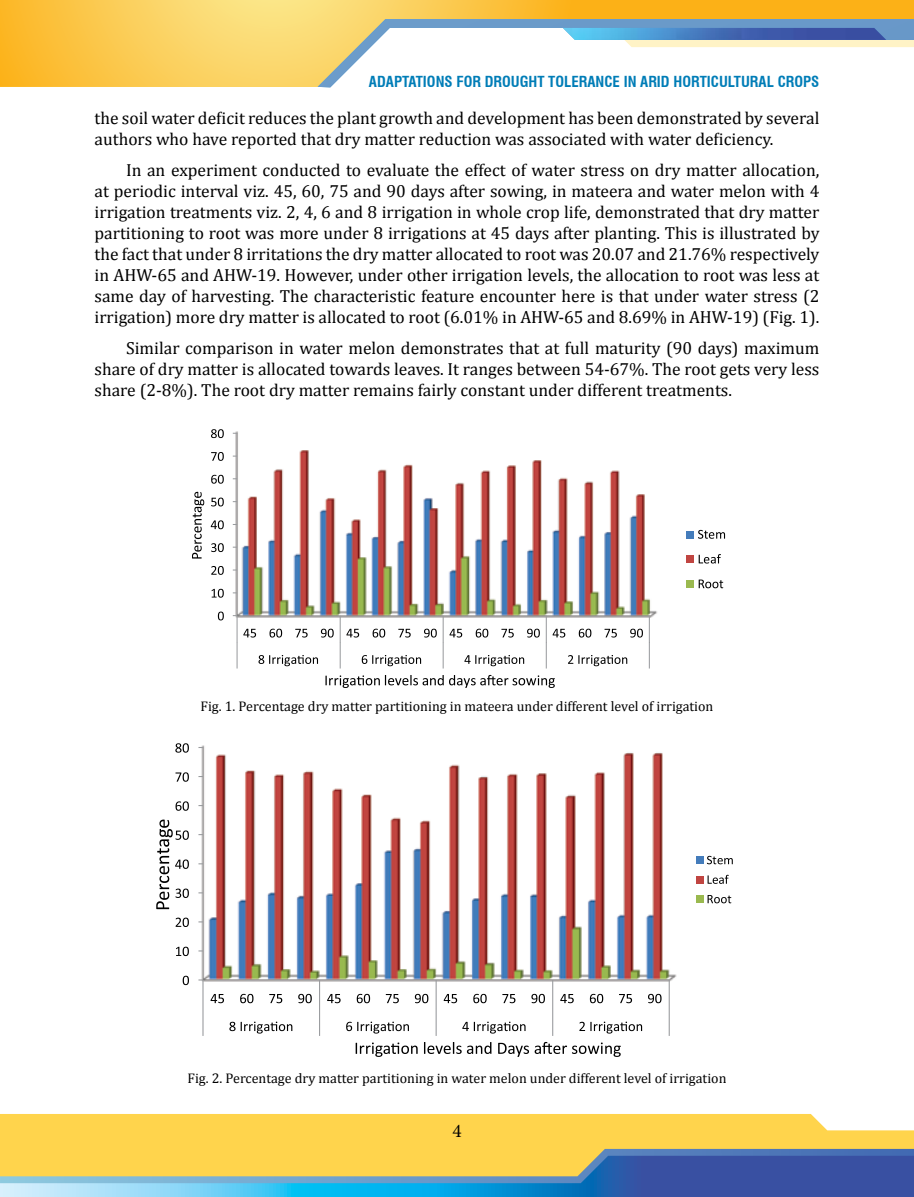
<style>
.page{position:relative;width:914px;height:1197px;background:#fff}
.page>*{position:absolute;margin:0;border:0;box-sizing:border-box;transform-origin:0 0}
.t1{font:19.25px "Minion Pro";color:#000}
.t2{font:17.5px/21px "Cambria";color:#000;text-align:justify}
.t3{font:700 condensed 14.88px "Swiss 721 BT";color:#007db7}
.t4{font:14px "Cambria";color:#000}
</style>
<div class="page">
<svg style="left:0;top:0;width:914px;height:87px;background:#fbc84c"></svg>
<svg style="left:317px;top:19px;width:597px;height:68px"></svg>
<div style="left:0;top:1114px;width:913px;height:35px;background:#ffd44c"></div>
<svg style="left:0;top:1149px;width:913px;height:7px;background:#c2b370"></svg>
<svg style="left:0;top:1156px;width:913px;height:41px;background:#809c9c"></svg>
<svg style="left:913px;top:1130px;width:1px;height:67px"></svg>
<img style="left:234px;top:431px;width:423px;height:187px">
<svg style="left:218px;top:612px;width:6px;height:8px"></svg>
<svg style="left:211px;top:589px;width:13px;height:9px"></svg>
<svg style="left:211px;top:566px;width:13px;height:9px"></svg>
<svg style="left:211px;top:543px;width:13px;height:9px"></svg>
<svg style="left:211px;top:520px;width:13px;height:9px"></svg>
<svg style="left:211px;top:498px;width:13px;height:8px"></svg>
<svg style="left:211px;top:475px;width:13px;height:9px"></svg>
<svg style="left:211px;top:452px;width:13px;height:9px"></svg>
<svg style="left:211px;top:429px;width:13px;height:9px"></svg>
<hr style="left:545px;top:616px;width:2px;height:26px;background:#999b9e">
<hr style="left:648px;top:616px;width:2px;height:26px;background:#999b9e">
<svg style="left:233px;top:615px;width:4px;height:54px"></svg>
<hr style="left:545px;top:642px;width:2px;height:27px;background:#999b9e">
<hr style="left:648px;top:642px;width:2px;height:27px;background:#999b9e">
<svg style="left:243px;top:629px;width:13px;height:9px"></svg>
<svg style="left:269px;top:629px;width:13px;height:9px"></svg>
<svg style="left:295px;top:629px;width:12px;height:9px"></svg>
<svg style="left:321px;top:629px;width:13px;height:9px"></svg>
<svg style="left:449px;top:629px;width:13px;height:9px"></svg>
<svg style="left:475px;top:629px;width:13px;height:9px"></svg>
<svg style="left:501px;top:629px;width:13px;height:9px"></svg>
<svg style="left:527px;top:629px;width:13px;height:9px"></svg>
<svg style="left:552px;top:629px;width:13px;height:9px"></svg>
<svg style="left:578px;top:629px;width:13px;height:9px"></svg>
<svg style="left:604px;top:629px;width:13px;height:9px"></svg>
<svg style="left:630px;top:629px;width:13px;height:9px"></svg>
<svg style="left:258px;top:655px;width:60px;height:11px"></svg>
<svg style="left:340px;top:616px;width:103px;height:53px"></svg>
<svg style="left:464px;top:655px;width:60px;height:11px"></svg>
<svg style="left:568px;top:655px;width:59px;height:11px"></svg>
<svg style="left:192px;top:492px;width:12px;height:67px"></svg>
<svg style="left:325px;top:675px;width:230px;height:13px"></svg>
<div style="left:686px;top:531px;width:8px;height:7px;background:#447cbb"></div>
<svg style="left:698px;top:530px;width:27px;height:9px"></svg>
<div style="left:686px;top:556px;width:8px;height:7px;background:#c04541"></div>
<svg style="left:698px;top:554px;width:23px;height:10px"></svg>
<div style="left:686px;top:580px;width:8px;height:8px;background:#9ab94f"></div>
<svg style="left:698px;top:580px;width:25px;height:8px"></svg>
<img style="left:200px;top:745px;width:477px;height:238px">
<svg style="left:183px;top:976px;width:6px;height:9px"></svg>
<svg style="left:176px;top:947px;width:13px;height:9px"></svg>
<svg style="left:176px;top:918px;width:13px;height:9px"></svg>
<svg style="left:175px;top:801px;width:14px;height:10px"></svg>
<svg style="left:175px;top:772px;width:14px;height:10px"></svg>
<svg style="left:175px;top:743px;width:14px;height:10px"></svg>
<svg style="left:198px;top:979px;width:5px;height:57px"></svg>
<svg style="left:319px;top:980px;width:1px;height:56px"></svg>
<svg style="left:435px;top:980px;width:1px;height:56px"></svg>
<svg style="left:552px;top:980px;width:1px;height:56px"></svg>
<svg style="left:668px;top:980px;width:1px;height:56px"></svg>
<svg style="left:210px;top:994px;width:14px;height:9px"></svg>
<svg style="left:240px;top:994px;width:13px;height:9px"></svg>
<svg style="left:269px;top:994px;width:13px;height:9px"></svg>
<svg style="left:298px;top:994px;width:14px;height:9px"></svg>
<svg style="left:327px;top:994px;width:13px;height:9px"></svg>
<svg style="left:357px;top:994px;width:13px;height:9px"></svg>
<svg style="left:386px;top:994px;width:13px;height:9px"></svg>
<svg style="left:415px;top:994px;width:13px;height:9px"></svg>
<svg style="left:443px;top:994px;width:14px;height:9px"></svg>
<svg style="left:473px;top:994px;width:13px;height:9px"></svg>
<svg style="left:502px;top:994px;width:13px;height:9px"></svg>
<svg style="left:531px;top:994px;width:14px;height:9px"></svg>
<svg style="left:560px;top:994px;width:13px;height:9px"></svg>
<svg style="left:590px;top:994px;width:13px;height:9px"></svg>
<svg style="left:619px;top:994px;width:13px;height:9px"></svg>
<svg style="left:648px;top:994px;width:13px;height:9px"></svg>
<svg style="left:229px;top:1022px;width:63px;height:12px"></svg>
<svg style="left:346px;top:1022px;width:63px;height:12px"></svg>
<svg style="left:462px;top:1022px;width:63px;height:12px"></svg>
<svg style="left:579px;top:1022px;width:63px;height:12px"></svg>
<svg style="left:156px;top:820px;width:33px;height:89px"></svg>
<svg style="left:355px;top:1043px;width:62px;height:14px"></svg>
<svg style="left:424px;top:1042px;width:37px;height:12px"></svg>
<svg style="left:467px;top:1042px;width:24px;height:12px"></svg>
<svg style="left:498px;top:1042px;width:122px;height:15px"></svg>
<div style="left:696px;top:857px;width:7px;height:7px;background:#447cbb"></div>
<svg style="left:707px;top:856px;width:25px;height:8px"></svg>
<div style="left:696px;top:876px;width:7px;height:8px;background:#c04541"></div>
<svg style="left:707px;top:875px;width:21px;height:9px"></svg>
<div style="left:696px;top:896px;width:7px;height:7px;background:#9ab94f"></div>
<svg style="left:707px;top:895px;width:24px;height:8px"></svg>
<p class="t3" style="left:369px;top:73px;width:452px">ADAPTATIONS FOR DROUGHT TOLERANCE IN ARID HORTICULTURAL CROPS</p>
<p class="t2" style="left:94px;top:107px;width:726px">the soil water deficit reduces the plant growth and development has been demonstrated by several authors who have reported that dry matter reduction was associated with water deficiency.</p>
<p class="t2" style="left:94px;top:159px;width:726px;text-indent:32px">In an experiment conducted to evaluate the effect of water stress on dry matter allocation, at periodic interval viz. 45, 60, 75 and 90 days after sowing, in mateera and water melon with 4 irrigation treatments viz. 2, 4, 6 and 8 irrigation in whole crop life, demonstrated that dry matter partitioning to root was more under 8 irrigations at 45 days after planting. This is illustrated by the fact that under 8 irritations the dry matter allocated to root was 20.07 and 21.76% respectively in AHW-65 and AHW-19. However, under other irrigation levels, the allocation to root was less at same day of harvesting. The characteristic feature encounter here is that under water stress (2 irrigation) more dry matter is allocated to root (6.01% in AHW-65 and 8.69% in AHW-19) (Fig. 1).</p>
<p class="t2" style="left:94px;top:337px;width:726px;text-indent:32px">Similar comparison in water melon demonstrates that at full maturity (90 days) maximum share of dry matter is allocated towards leaves. It ranges between 54-67%. The root gets very less share (2-8%). The root dry matter remains fairly constant under different treatments.</p>
<p class="t4" style="left:200px;top:698px;width:514px">Fig. 1. Percentage dry matter partitioning in mateera under different level of irrigation</p>
<p class="t4" style="left:187px;top:1070px;width:540px">Fig. 2. Percentage dry matter partitioning in water melon under different level of irrigation</p>
<p class="t1" style="left:452px;top:1118px;width:11px">4</p>
</div>
